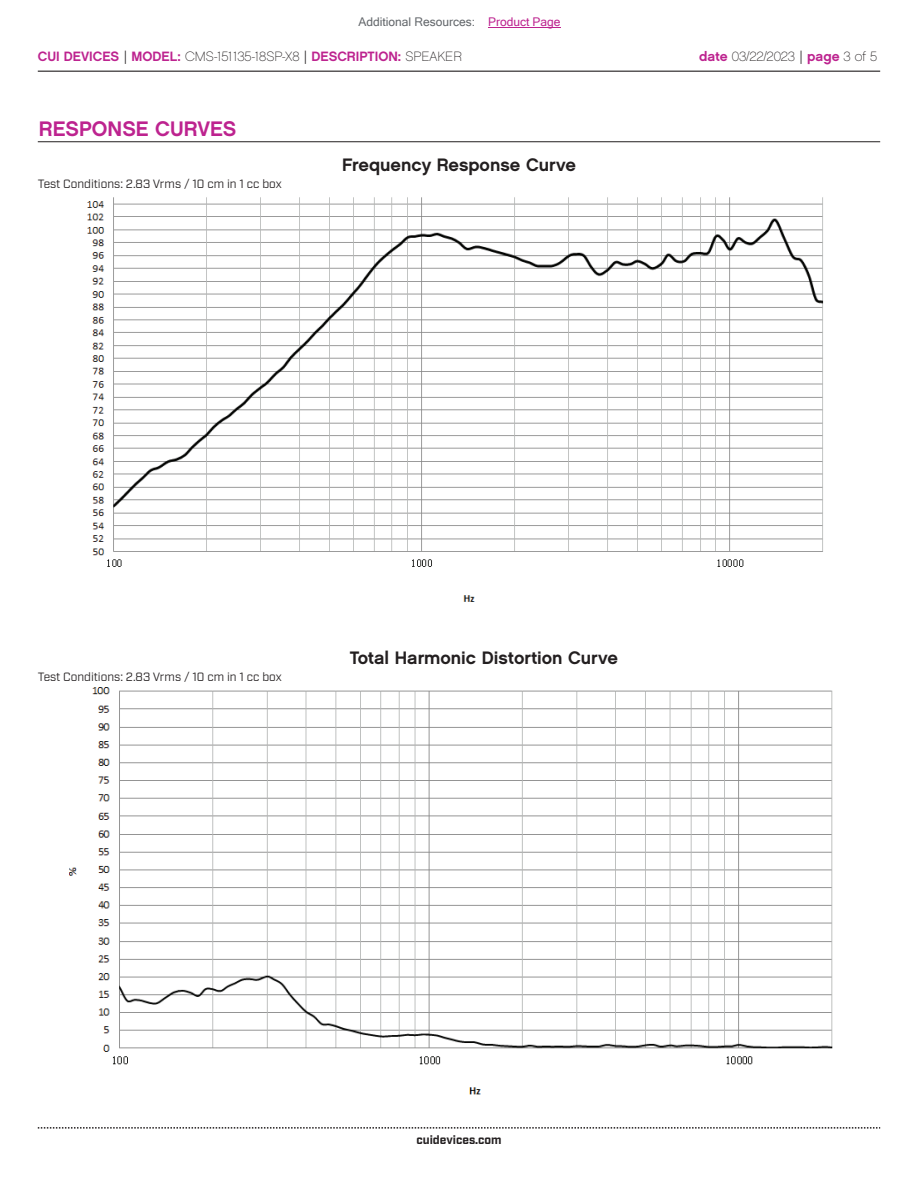
<style>
.page{position:relative;width:918px;height:1188px;background:#fff}
.page>*{position:absolute;margin:0;border:0;box-sizing:border-box;transform-origin:0 0}
.t1{font:21px "Chalet New York Nineteen Sixty";color:#bd238f}
.t2{font:18px "Chalet New York Nineteen Sixty";color:#231f20}
.t3{font:13.5px "Chalet New York Nineteen Sixty";color:#bd238f}
.t4{font:13.5px "Chalet Paris Nineteen Sixty";letter-spacing:-.005em;color:#231f20}
.t5{font:12px "Industry";color:#231f20}
.t6{font:12px "Microsoft Sans Serif";color:#63676b}
.t7{font:700 12px "Industry";color:#231f20}
.s1{color:#bd238f}
.s2{font-family:"Industry";color:#231f20}
.s3{font-family:"Chalet Paris Nineteen Sixty";color:#231f20}
.s4{font-family:"Chalet New York Nineteen Sixty";color:#bd238f}
.s5{font-family:"Industry"}
</style>
<div class="page">
<hr style="left:38px;top:71px;width:842px;height:1px;background:#231f20">
<svg style="left:38px;top:1127px;width:842px;height:2px"></svg>
<img style="left:87px;top:197px;width:737px;height:405px">
<hr style="left:38px;top:141px;width:842px;height:1px;background:#231f20">
<img style="left:69px;top:687px;width:764px;height:408px">
<hr style="left:488px;top:27px;width:73px;height:1px;background:#bd238f">
<p class="t6" style="left:358px;top:15px;width:204px">Additional Resources: <span class="s1">Product Page</span></p>
<p class="t3" style="left:38px;top:47px;width:426px">CUI DEVICES <span class="s2">|</span> MODEL: <span class="s3">CMS-151135-18SP-X8</span> <span class="s2">|</span> DESCRIPTION: <span class="s3">SPEAKER</span></p>
<p class="t4" style="left:699px;top:48px;width:179px"><span class="s4">date</span> 03/22/2023 <span class="s5">|</span> <span class="s4">page</span> 3 of 5</p>
<h1 class="t1" style="left:39px;top:115px;width:199px">RESPONSE CURVES</h1>
<p class="t5" style="left:38px;top:176px;width:245px">Test Conditions: 2.83 Vrms / 10 cm in 1 cc box</p>
<h2 class="t2" style="left:342px;top:153px;width:235px">Frequency Response Curve</h2>
<p class="t5" style="left:38px;top:669px;width:245px">Test Conditions: 2.83 Vrms / 10 cm in 1 cc box</p>
<h2 class="t2" style="left:350px;top:646px;width:270px">Total Harmonic Distortion Curve</h2>
<p class="t7" style="left:416px;top:1132px;width:87px">cuidevices.com</p>
</div>
